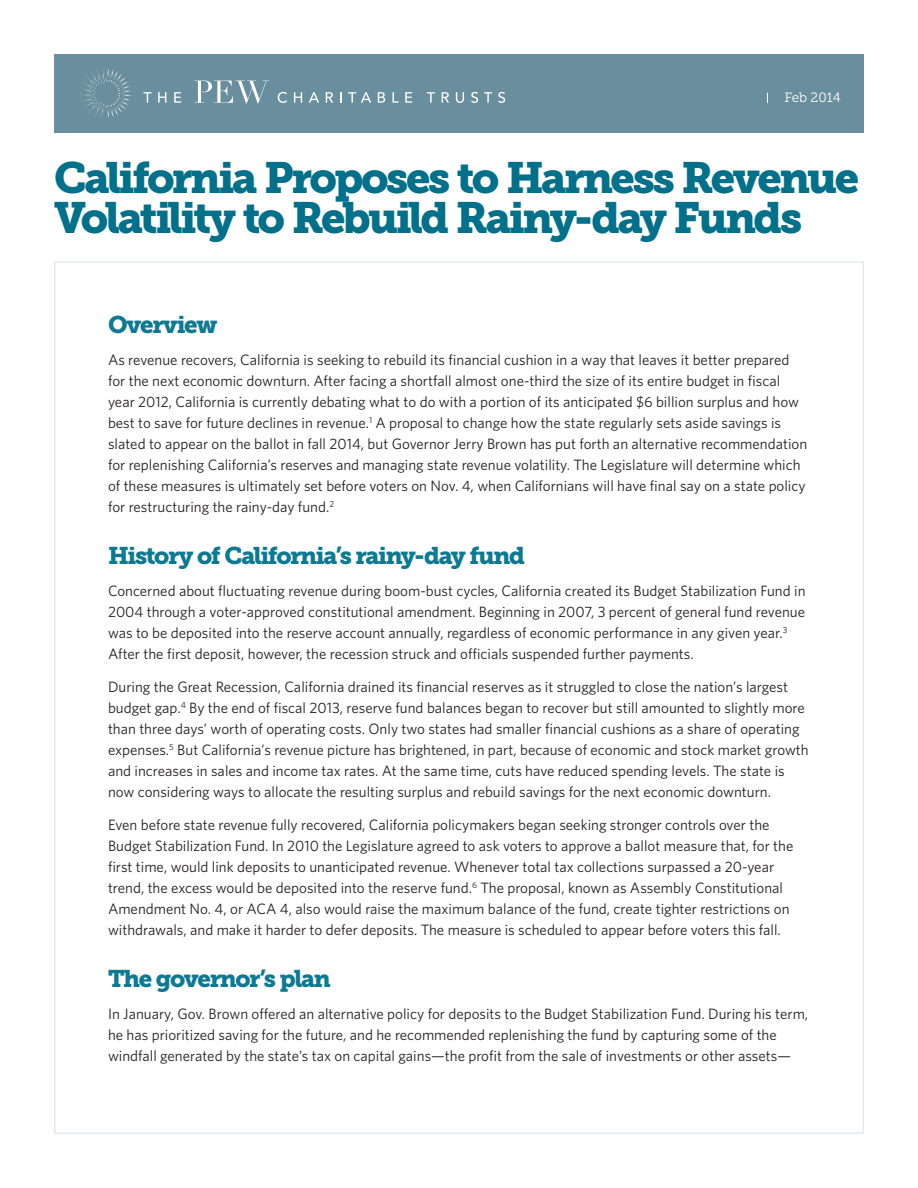
<style>
.page{position:relative;width:918px;height:1188px;background:#fff}
.page>*{position:absolute;margin:0;border:0;box-sizing:border-box;transform-origin:0 0}
.Main_title{font:43.5px/40.5px "Museo Slab 900";letter-spacing:-.06em;color:#01708a}
.t1{font:24px "Museo Slab 900";letter-spacing:-.055em;color:#0e7992}
.Body{font:15px/21px "Whitney";color:#231f20}
.t2{font:13.5px "Museo Slab 300";color:#fff}
</style>
<div class="page">
<div style="left:54px;top:54px;width:810px;height:78px;background:#698e9d"></div>
<svg style="left:80px;top:68px;width:51px;height:50px"></svg>
<svg style="left:143px;top:92px;width:9px;height:11px"></svg>
<svg style="left:158px;top:92px;width:8px;height:11px"></svg>
<svg style="left:174px;top:92px;width:7px;height:11px"></svg>
<svg style="left:278px;top:92px;width:9px;height:11px"></svg>
<svg style="left:294px;top:92px;width:8px;height:11px"></svg>
<svg style="left:309px;top:92px;width:10px;height:11px"></svg>
<svg style="left:326px;top:92px;width:7px;height:11px"></svg>
<svg style="left:348px;top:92px;width:23px;height:11px"></svg>
<svg style="left:378px;top:92px;width:7px;height:11px"></svg>
<svg style="left:393px;top:92px;width:6px;height:11px"></svg>
<svg style="left:405px;top:92px;width:7px;height:11px"></svg>
<svg style="left:427px;top:92px;width:8px;height:11px"></svg>
<svg style="left:442px;top:92px;width:7px;height:11px"></svg>
<svg style="left:456px;top:92px;width:8px;height:11px"></svg>
<svg style="left:471px;top:92px;width:7px;height:11px"></svg>
<svg style="left:484px;top:92px;width:8px;height:11px"></svg>
<svg style="left:498px;top:92px;width:7px;height:11px"></svg>
<svg style="left:194px;top:80px;width:75px;height:23px"></svg>
<p class="t2" style="left:784px;top:90px;width:58px">Feb 2014</p>
<p class="Main_title" style="left:54px;top:158px;width:807px">California Proposes to Harness Revenue<br>Volatility to Rebuild Rainy-day Funds</p>
<h1 class="t1" style="left:108px;top:311px;width:111px">Overview</h1>
<p class="Body" style="left:108px;top:349px;width:701px">As revenue recovers, California is seeking to rebuild its financial cushion in a way that leaves it better prepared for the next economic downturn. After facing a shortfall almost one-third the size of its entire budget in fiscal year 2012, California is currently debating what to do with a portion of its anticipated $6 billion surplus and how best to save for future declines in revenue.<sup>1</sup> A proposal to change how the state regularly sets aside savings is slated to appear on the ballot in fall 2014, but Governor Jerry Brown has put forth an alternative recommendation for replenishing California’s reserves and managing state revenue volatility. The Legislature will determine which of these measures is ultimately set before voters on Nov. 4, when Californians will have final say on a state policy for restructuring the rainy-day fund.<sup>2</sup></p>
<h1 class="t1" style="left:108px;top:542px;width:419px">History of California’s rainy-day fund</h1>
<p class="Body" style="left:108px;top:580px;width:699px">Concerned about fluctuating revenue during boom-bust cycles, California created its Budget Stabilization Fund in 2004 through a voter-approved constitutional amendment. Beginning in 2007, 3 percent of general fund revenue was to be deposited into the reserve account annually, regardless of economic performance in any given year.<sup>3<br></sup>After the first deposit, however, the recession struck and officials suspended further payments.</p>
<p class="Body" style="left:108px;top:676px;width:702px">During the Great Recession, California drained its financial reserves as it struggled to close the nation’s largest budget gap.<sup>4</sup> By the end of fiscal 2013, reserve fund balances began to recover but still amounted to slightly more than three days’ worth of operating costs. Only two states had smaller financial cushions as a share of operating expenses.<sup>5</sup> But California’s revenue picture has brightened, in part, because of economic and stock market growth and increases in sales and income tax rates. At the same time, cuts have reduced spending levels. The state is now considering ways to allocate the resulting surplus and rebuild savings for the next economic downturn.</p>
<p class="Body" style="left:108px;top:814px;width:687px">Even before state revenue fully recovered, California policymakers began seeking stronger controls over the Budget Stabilization Fund. In 2010 the Legislature agreed to ask voters to approve a ballot measure that, for the first time, would link deposits to unanticipated revenue. Whenever total tax collections surpassed a 20-year trend, the excess would be deposited into the reserve fund.<sup>6</sup> The proposal, known as Assembly Constitutional Amendment No. 4, or ACA 4, also would raise the maximum balance of the fund, create tighter restrictions on withdrawals, and make it harder to defer deposits. The measure is scheduled to appear before voters this fall.</p>
<h1 class="t1" style="left:108px;top:965px;width:224px">The governor’s plan</h1>
<p class="Body" style="left:108px;top:1003px;width:702px">In January, Gov. Brown offered an alternative policy for deposits to the Budget Stabilization Fund. During his term, he has prioritized saving for the future, and he recommended replenishing the fund by capturing some of the windfall generated by the state’s tax on capital gains—the profit from the sale of investments or other assets—</p>
</div>
